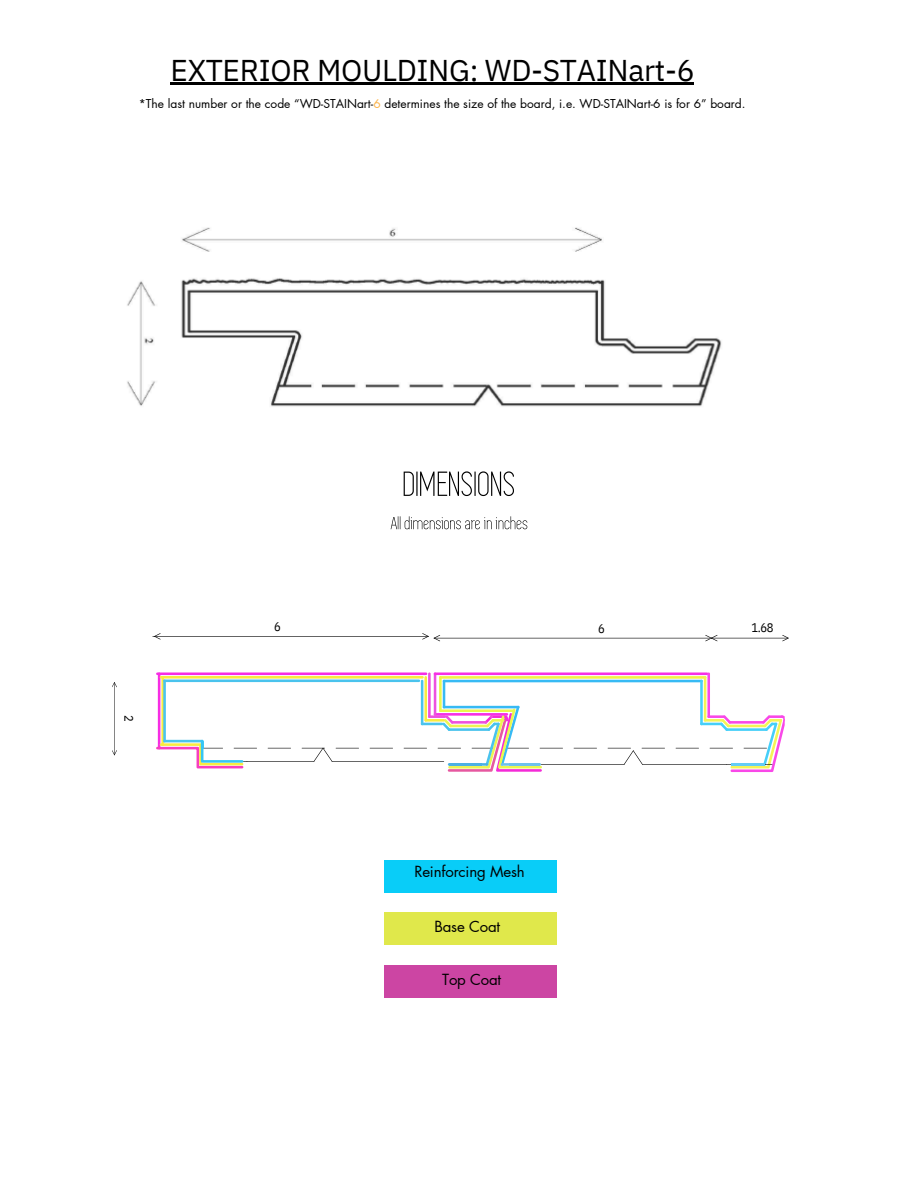
<style>
.page{position:relative;width:918px;height:1188px;background:#fff}
.page>*{position:absolute;margin:0;border:0;box-sizing:border-box;transform-origin:0 0}
.t1{font:30px "IBM Plex Sans";letter-spacing:-.01em;color:#000}
.t2{font:15px "Futura LT Pro";letter-spacing:-.01em;color:#000}
.t3{font:12.45px "IBM Plex Sans Cond";color:#000}
.t4{font:12px "Futura LT Pro";color:#000}
.s1{color:#fbb34a}
</style>
<div class="page">
<img style="left:127px;top:227px;width:595px;height:180px">
<img style="left:391px;top:516px;width:130px;height:13px">
<img style="left:404px;top:471px;width:109px;height:25px">
<hr style="left:171px;top:83px;width:523px;height:2px;background:#000">
<svg style="left:152px;top:633px;width:636px;height:8px"></svg>
<hr style="left:428px;top:672px;width:3px;height:46px;background:#ed51de">
<hr style="left:156px;top:672px;width:271px;height:3px;background:#f72de4">
<hr style="left:158px;top:672px;width:2px;height:77px;background:#f72de4">
<hr style="left:434px;top:672px;width:2px;height:44px;background:#ed51de">
<hr style="left:434px;top:672px;width:274px;height:3px;background:#f72fe5">
<hr style="left:707px;top:672px;width:3px;height:46px;background:#f948e8">
<hr style="left:160px;top:676px;width:264px;height:3px;background:#f9eb41">
<hr style="left:424px;top:676px;width:3px;height:46px;background:#f9eb41">
<hr style="left:161px;top:676px;width:3px;height:70px;background:#f9eb41">
<hr style="left:163px;top:680px;width:257px;height:2px;background:#4ac3ed">
<hr style="left:421px;top:680px;width:2px;height:45px;background:#4ac3ed">
<hr style="left:163px;top:680px;width:3px;height:62px;background:#4ac3ed">
<hr style="left:439px;top:676px;width:3px;height:36px;background:#ebf74d">
<hr style="left:439px;top:676px;width:267px;height:3px;background:#f2f246">
<hr style="left:704px;top:676px;width:2px;height:46px;background:#f4f456">
<hr style="left:443px;top:680px;width:2px;height:28px;background:#37baf4">
<hr style="left:443px;top:680px;width:260px;height:2px;background:#37baf4">
<hr style="left:700px;top:680px;width:3px;height:45px;background:#46cff9">
<svg style="left:156px;top:706px;width:629px;height:66px"></svg>
<hr style="left:732px;top:763px;width:33px;height:3px;background:#63cdf6">
<svg style="left:112px;top:682px;width:5px;height:73px"></svg>
<div style="left:384px;top:860px;width:173px;height:32px;background:#09cdf8"></div>
<div style="left:384px;top:966px;width:173px;height:32px;background:#cc45a3"></div>
<div style="left:384px;top:913px;width:173px;height:32px;background:#e0e84b"></div>
<p class="t1" style="left:171px;top:50px;width:526px">EXTERIOR MOULDING: WD-STAINart-6</p>
<p class="t4" style="left:139px;top:98px;width:608px">*The last number or the code “WD-STAINart-<span class="s1">6</span> determines the size of the board, i.e. WD-STAINart-6 is for 6” board.</p>
<p class="t3" style="left:137px;top:715px;width:8px;rotate:90deg">2</p>
<p class="t3" style="left:274px;top:618px;width:8px">6</p>
<p class="t3" style="left:598px;top:621px;width:8px">6</p>
<p class="t3" style="left:751px;top:619px;width:24px">1.68</p>
<h2 class="t2" style="left:414px;top:865px;width:112px">Reinforcing Mesh</h2>
<h2 class="t2" style="left:434px;top:920px;width:67px">Base Coat</h2>
<p class="t2" style="left:442px;top:973px;width:61px">Top Coat</p>
</div>
